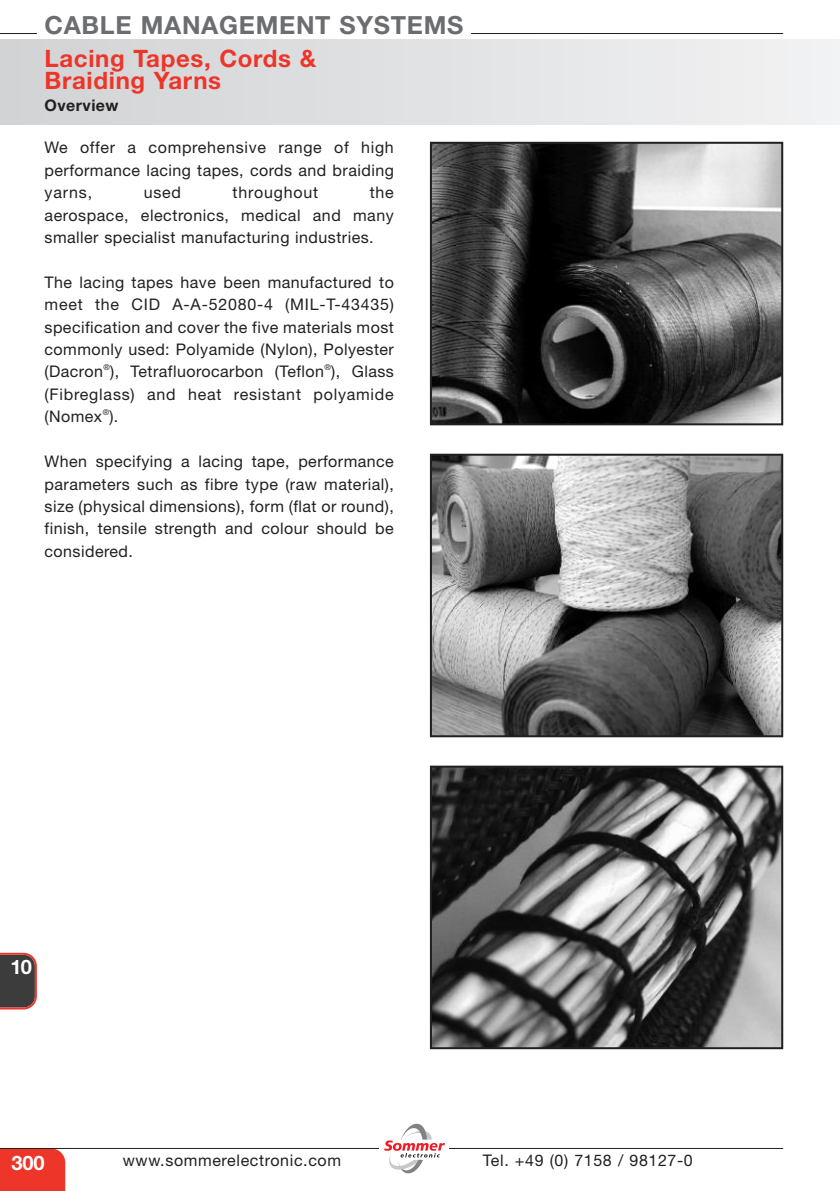
<style>
.page{position:relative;width:840px;height:1191px;background:#fff}
.page>*{position:absolute;margin:0;border:0;box-sizing:border-box;transform-origin:0 0}
.t1{font:700 25px "Helvetica Neue";letter-spacing:.03em;color:#6c6d70}
.t2{font:700 24px/22px "Helvetica Neue";letter-spacing:.03em;color:#ee3529}
.t3{font:700 20px "Helvetica Neue";color:#fff}
.t4{font:16px/22.4px "Helvetica Neue";letter-spacing:.03em;color:#231f20;text-align:justify}
.t5{font:16px/22.4px "Helvetica Neue";letter-spacing:.05em;color:#231f20}
.t6{font:700 16px "Helvetica Neue";letter-spacing:.03em;color:#231f20}
.t7{font:8px "Helvetica Neue";color:#231f20}
</style>
<div class="page">
<div style="left:0;top:1149px;width:65px;height:42px;background:#ee3529"></div>
<div style="left:0;top:40px;width:839px;height:85px;background:linear-gradient(to right,#d1d2d5,#f2f2f3)"></div>
<hr style="left:0;top:1148px;width:782px;height:1px;background:#231f20">
<hr style="left:471px;top:33px;width:311px;height:1px;background:#231f20">
<hr style="left:0;top:33px;width:37px;height:1px;background:#231f20">
<svg style="left:0;top:952px;width:37px;height:57px;background:#594646"></svg>
<div style="left:379px;top:1121px;width:69px;height:58px;background:#fff"></div>
<svg style="left:384px;top:1123px;width:61px;height:50px"></svg>
<img style="left:432px;top:145px;width:347px;height:277px">
<div style="left:429px;top:142px;width:353px;height:283px;border:2px solid #231f20"></div>
<img style="left:432px;top:457px;width:347px;height:277px">
<div style="left:429px;top:454px;width:353px;height:283px;border:2px solid #231f20"></div>
<img style="left:432px;top:768px;width:347px;height:278px">
<div style="left:429px;top:765px;width:353px;height:284px;border:2px solid #231f20"></div>
<h1 class="t1" style="left:45px;top:10px;width:420px">CABLE MANAGEMENT SYSTEMS</h1>
<h2 class="t2" style="left:45px;top:47px;width:273px">Lacing Tapes, Cords &amp;<br>Braiding Yarns</h2>
<p class="t6" style="left:45px;top:96px;width:75px">Overview</p>
<p class="t4" style="left:45px;top:136px;width:350px">We offer a comprehensive range of high performance lacing tapes, cords and braiding yarns,</p>
<p class="t4" style="left:45px;top:181px;width:350px;text-indent:325px">the aerospace, electronics, medical and many smaller specialist manufacturing industries.</p>
<p class="t4" style="left:45px;top:271px;width:350px">The lacing tapes have been manufactured to meet the CID A-A-52080-4 (MIL-T-43435) specification and cover the five materials most commonly used: Polyamide (Nylon), Polyester (Dacron ), Tetrafluorocarbon (Teflon ), Glass</p>
<p class="t4" style="left:144px;top:181px;width:39px">used</p>
<p class="t5" style="left:232px;top:181px;width:87px">throughout</p>
<p class="t7" style="left:103px;top:362px;width:8px">®</p>
<p class="t7" style="left:324px;top:362px;width:8px">®</p>
<p class="t5" style="left:45px;top:383px;width:350px">(Fibreglass) and heat resistant polyamide (Nomex ).</p>
<p class="t7" style="left:103px;top:407px;width:8px">®</p>
<p class="t4" style="left:45px;top:450px;width:350px">When specifying a lacing tape, performance parameters such as fibre type (raw material), size (physical dimensions), form (flat or round), finish, tensile strength and colour should be considered.</p>
<p class="t3" style="left:11px;top:954px;width:23px">10</p>
<p class="t3" style="left:11px;top:1150px;width:35px">300</p>
<p class="t4" style="left:123px;top:1148px;width:219px">www.sommerelectronic.com</p>
<p class="t4" style="left:482px;top:1148px;width:211px">Tel. +49 (0) 7158 / 98127-0</p>
</div>
